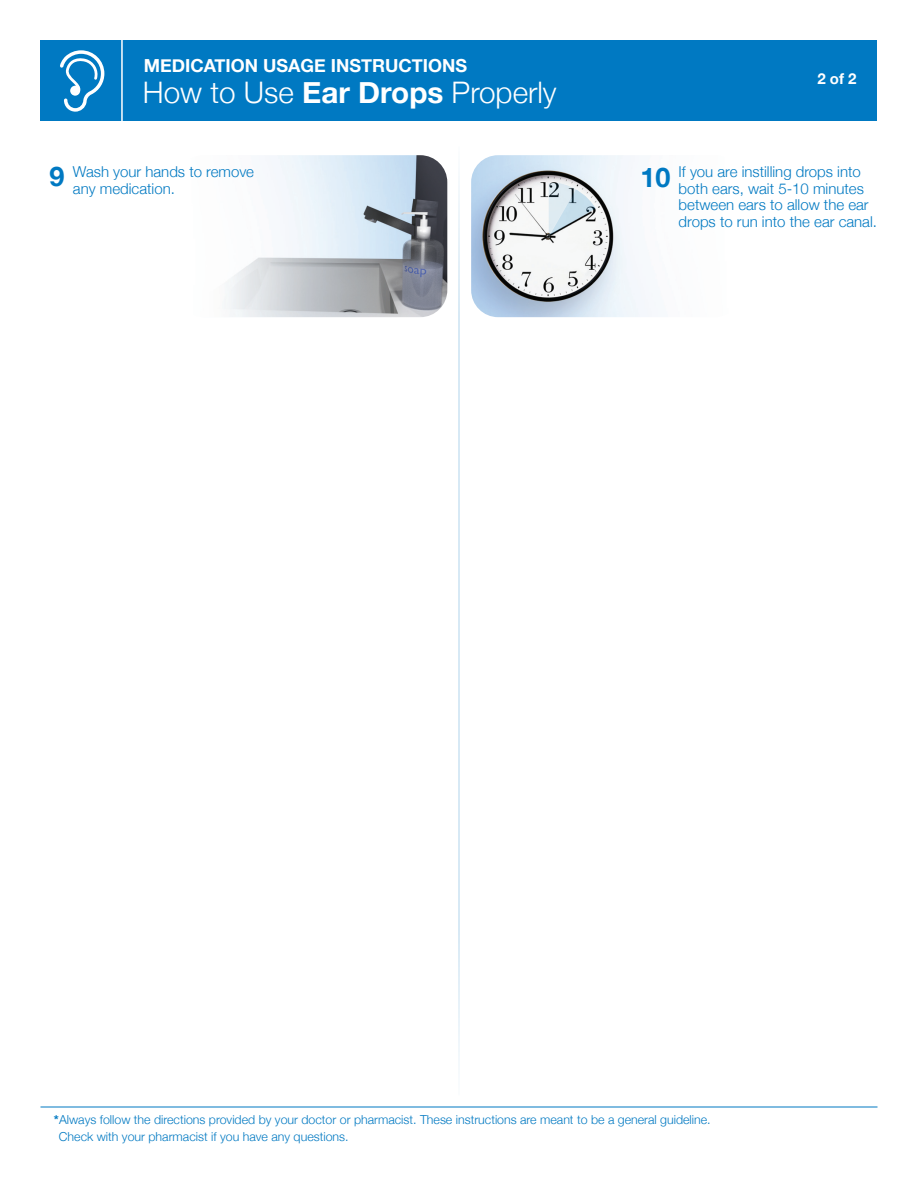
<style>
.page{position:relative;width:918px;height:1188px;background:#fff}
.page>*{position:absolute;margin:0;border:0;box-sizing:border-box;transform-origin:0 0}
.t1{font:300 29.7px "Helvetica Neue";color:#fff}
.t2{font:700 27px "Helvetica Neue";color:#0079c2}
.t3{font:700 18px "Helvetica Neue";color:#fff}
.t4{font:300 15px/16.5px "Helvetica Neue";color:#0079c2}
.t5{font:700 15px "Helvetica Neue";color:#fff}
.t6{font:300 12.3px/16.5px "Helvetica Neue";color:#0079c2}
.s1{font-weight:700}
</style>
<div class="page">
<img style="left:471px;top:155px;width:178px;height:162px">
<img style="left:224px;top:155px;width:223px;height:162px">
<hr style="left:458px;top:147px;width:2px;height:948px;background:#0079c2">
<svg style="left:458px;top:147px;width:2px;height:172px"></svg>
<svg style="left:450px;top:927px;width:20px;height:180px"></svg>
<div style="left:40px;top:40px;width:838px;height:82px;background:#0079c2"></div>
<hr style="left:121px;top:40px;width:2px;height:83px;background:#fff">
<svg style="left:60px;top:50px;width:44px;height:62px"></svg>
<hr style="left:40px;top:1107px;width:838px;height:1px;background:#0079c2">
<svg style="left:549px;top:183px;width:47px;height:53px"></svg>
<h3 class="t3" style="left:144px;top:50px;width:325px">MEDICATION USAGE INSTRUCTIONS</h3>
<h1 class="t1" style="left:143px;top:69px;width:415px">How to Use <span class="s1">Ear Drops</span> Properly</h1>
<h2 class="t2" style="left:49px;top:152px;width:17px">9</h2>
<p class="t4" style="left:73px;top:163px;width:183px">Wash your hands to remove any medication.</p>
<p class="t5" style="left:817px;top:65px;width:41px">2 of 2</p>
<h2 class="t2" style="left:641px;top:153px;width:32px">10</h2>
<p class="t4" style="left:679px;top:163px;width:200px">If you are instilling drops into both ears, wait 5-10 minutes between ears to allow the ear drops to run into the ear canal.</p>
<p class="t6" style="left:59px;top:1111px;width:653px;text-indent:-5px"><span class="s1">*</span>Always follow the directions provided by your doctor or pharmacist. These instructions are meant to be a general guideline.<br>Check with your pharmacist if you have any questions.</p>
</div>
